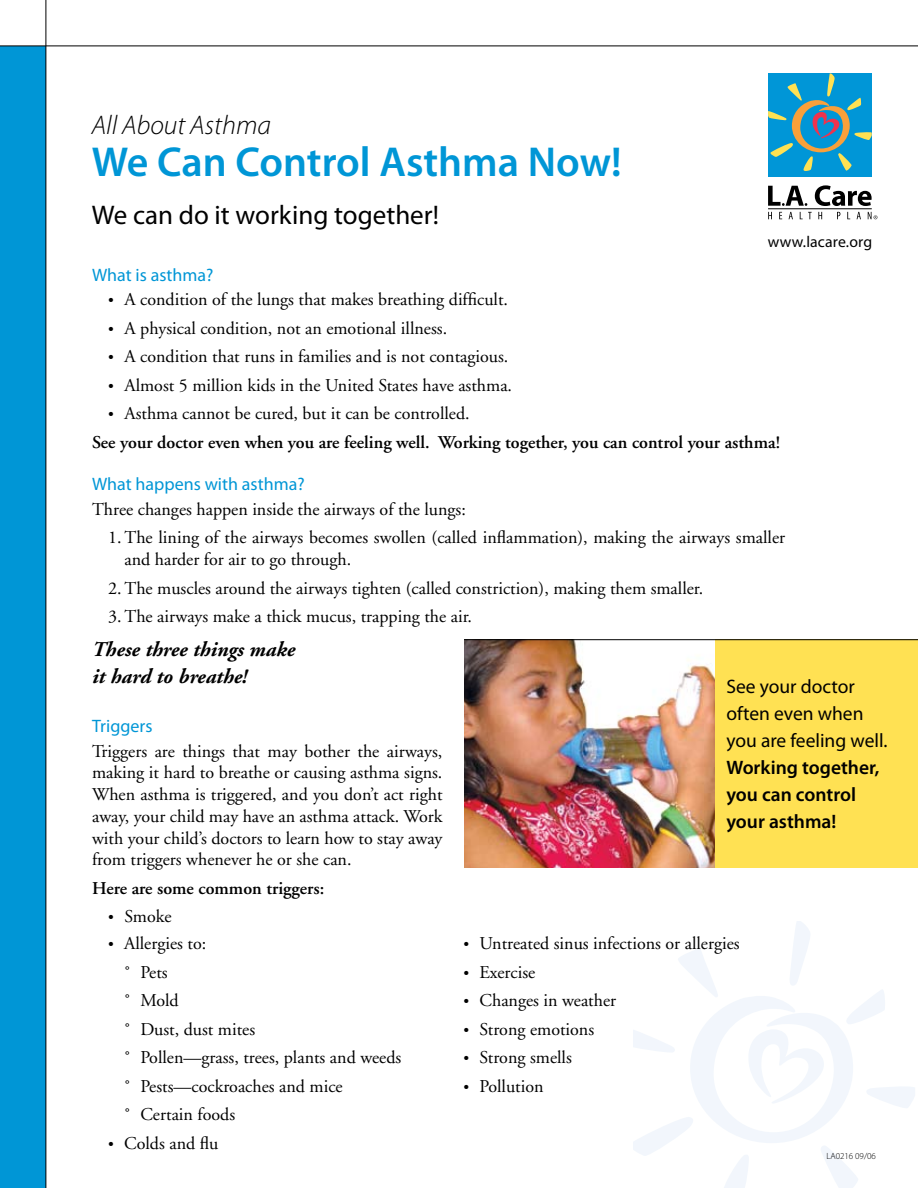
<style>
.page{position:relative;width:918px;height:1188px;background:#fff}
.page>*{position:absolute;margin:0;border:0;box-sizing:border-box;transform-origin:0 0}
.t1{font:600 42px "Myriad Pro";color:#0096d6}
.t2{font:27px "Myriad Pro";color:#000}
.t3{font:italic 300 27px "Myriad Pro";color:#000}
.t4{font:italic 700 21px/27px "Adobe Garamond";color:#000}
.t5{font:19.5px/27px "Myriad Pro";color:#000}
.t6{font:600 19.5px/27px "Myriad Pro";color:#000}
.t7{font:18px/28.5px "Adobe Garamond";color:#000}
.t8{font:600 18px "Adobe Garamond";color:#000}
.t9{font:18px "Myriad Pro";color:#0096d6}
.t10{font:15.75px "Myriad Pro";letter-spacing:.01em;color:#000}
.t11{font:15px/28.5px "Adobe Garamond";color:#000;text-align:justify}
.t12{font:300 9px "Myriad Pro";color:#000}
</style>
<div class="page">
<svg style="left:633px;top:921px;width:282px;height:267px"></svg>
<svg style="left:768px;top:186px;width:39px;height:20px"></svg>
<svg style="left:815px;top:185px;width:57px;height:21px"></svg>
<hr style="left:768px;top:209px;width:104px;height:1px;background:#000">
<svg style="left:768px;top:212px;width:4px;height:7px"></svg>
<svg style="left:779px;top:212px;width:3px;height:7px"></svg>
<svg style="left:789px;top:212px;width:4px;height:7px"></svg>
<svg style="left:800px;top:212px;width:12px;height:7px"></svg>
<svg style="left:818px;top:212px;width:4px;height:7px"></svg>
<svg style="left:837px;top:212px;width:3px;height:7px"></svg>
<svg style="left:847px;top:212px;width:3px;height:7px"></svg>
<svg style="left:857px;top:212px;width:4px;height:7px"></svg>
<div style="left:768px;top:74px;width:104px;height:103px;background:#0096d7"></div>
<svg style="left:768px;top:74px;width:104px;height:97px"></svg>
<svg style="left:868px;top:212px;width:9px;height:7px"></svg>
<div style="left:0;top:46px;width:46px;height:1142px;background:#0096d6"></div>
<hr style="left:46px;top:0;width:1px;height:1188px;background:#000">
<hr style="left:0;top:46px;width:918px;height:1px;background:#000">
<div style="left:714px;top:639px;width:204px;height:229px;background:#ffe153"></div>
<img style="left:464px;top:640px;width:250px;height:228px">
<hr style="left:464px;top:639px;width:454px;height:1px;background:#000">
<h2 class="t3" style="left:92px;top:108px;width:181px">All About Asthma</h2>
<h1 class="t1" style="left:92px;top:135px;width:531px">We Can Control Asthma Now!</h1>
<h2 class="t2" style="left:92px;top:199px;width:349px">We can do it working together!</h2>
<p class="t10" style="left:768px;top:232px;width:106px">www.lacare.org</p>
<p class="t9" style="left:92px;top:263px;width:123px">What is asthma?</p>
<p class="t7" style="left:124px;top:286px;width:389px">A condition of the lungs that makes breathing difficult.<br>A physical condition, not an emotional illness.<br>A condition that runs in families and is not contagious.<br>Almost 5 million kids in the United States have asthma.<br>Asthma cannot be cured, but it can be controlled.</p>
<p class="t8" style="left:92px;top:432px;width:690px">See your doctor even when you are feeling well. Working together, you can control your asthma!</p>
<p class="t9" style="left:92px;top:473px;width:214px">What happens with asthma?</p>
<p class="t7" style="left:108px;top:495px;width:678px;text-indent:-16px">Three changes happen inside the airways of the lungs:<br>1.The lining of the airways becomes swollen (called inflammation), making the airways smaller</p>
<p class="t7" style="left:108px;top:546px;width:597px;text-indent:16px">and harder for air to go through.<br>2.The muscles around the airways tighten (called constriction), making them smaller.<br>3.The airways make a thick mucus, trapping the air.</p>
<p class="t4" style="left:92px;top:636px;width:205px">These three things make it hard to breathe!</p>
<p class="t9" style="left:92px;top:715px;width:62px">Triggers</p>
<p class="t7" style="left:92px;top:741px;width:352px;line-height:21.8px;text-align:justify">Triggers are things that may bother the airways, making it hard to breathe or causing asthma signs.<br>When asthma is triggered, and you don’t act right away, your child may have an asthma attack. Work with your child’s doctors to learn how to stay away from triggers whenever he or she can.</p>
<p class="t8" style="left:92px;top:878px;width:234px">Here are some common triggers:</p>
<p class="t7" style="left:124px;top:903px;width:49px">Smoke</p>
<p class="t11" style="left:108px;top:287px;width:7px">• • • • •</p>
<p class="t5" style="left:726px;top:673px;width:163px">See your doctor often even when you are feeling well.</p>
<p class="t6" style="left:726px;top:754px;width:155px">Working together, you can control your asthma!</p>
<p class="t11" style="left:108px;top:904px;width:7px">•</p>
<p class="t11" style="left:108px;top:931px;width:7px">•</p>
<p class="t11" style="left:108px;top:1130px;width:7px">•</p>
<p class="t7" style="left:124px;top:930px;width:84px">Allergies to:</p>
<p class="t7" style="left:140px;top:958px;width:29px">Pets</p>
<p class="t7" style="left:140px;top:987px;width:40px">Mold</p>
<p class="t7" style="left:140px;top:1015px;width:116px">Dust, dust mites</p>
<p class="t7" style="left:140px;top:1044px;width:262px">Pollen—grass, trees, plants and weeds</p>
<p class="t7" style="left:140px;top:1072px;width:204px">Pests—cockroaches and mice</p>
<p class="t7" style="left:140px;top:1101px;width:96px">Certain foods</p>
<p class="t7" style="left:124px;top:1129px;width:96px">Colds and flu</p>
<p class="t7" style="left:124px;top:958px;width:8px;text-align:justify">˚ ˚ ˚ ˚ ˚ ˚</p>
<p class="t11" style="left:463px;top:931px;width:7px">• • • • • •</p>
<p class="t7" style="left:480px;top:930px;width:262px">Untreated sinus infections or allergies<br>Exercise<br>Changes in weather<br>Strong emotions<br>Strong smells<br>Pollution</p>
<p class="t12" style="left:826px;top:1151px;width:51px">LA0216 09/06</p>
</div>
